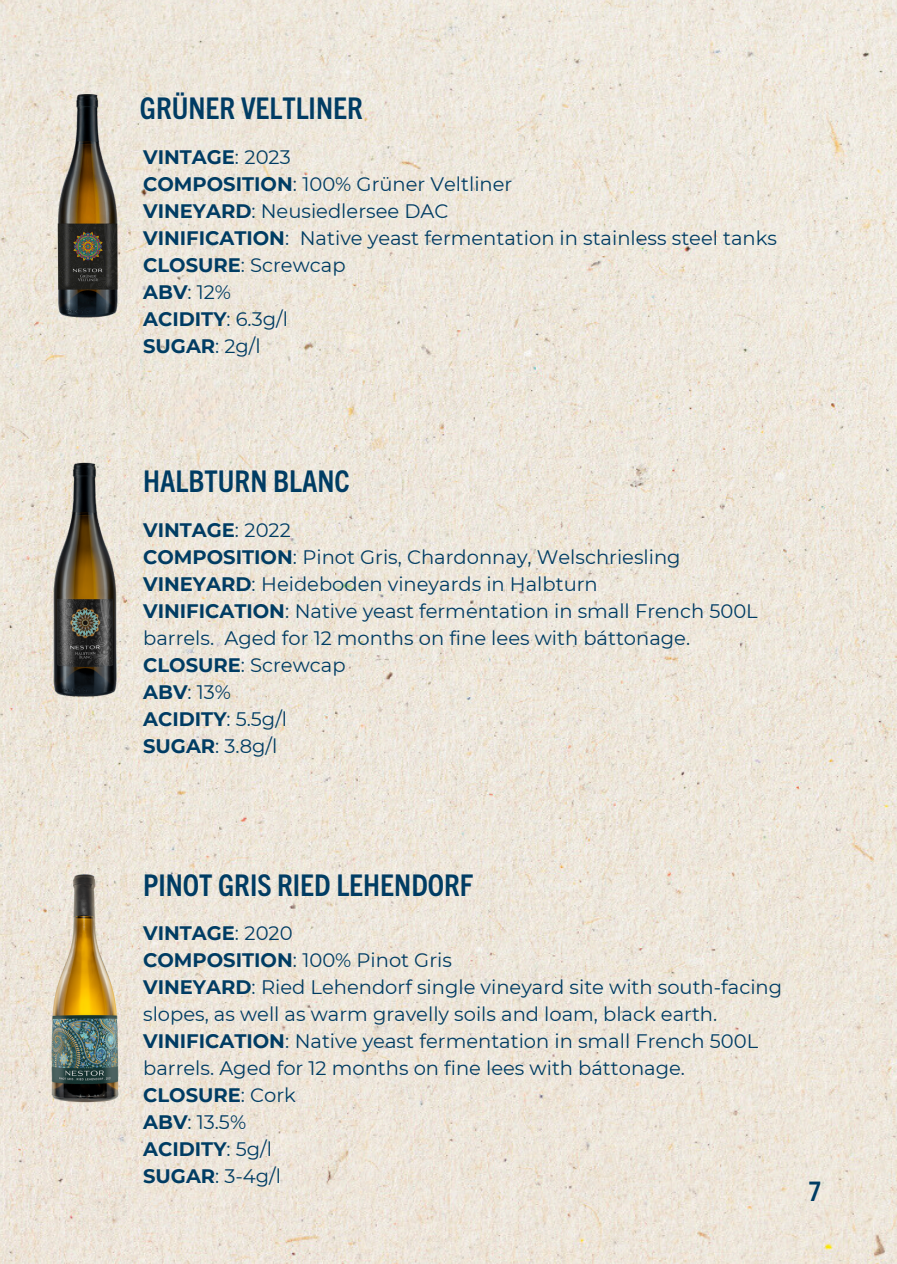
<style>
.page{position:relative;width:897px;height:1264px;background:#fff}
.page>*{position:absolute;margin:0;border:0;box-sizing:border-box;transform-origin:0 0}
.t1{font:700 condensed 30px "Trade Gothic Next LT Pro";color:#003c63}
.t2{font:700 condensed 27px "Trade Gothic Next LT Pro";color:#003c63}
.t3{font:19.5px/27px "Montserrat";color:#003c63}
.t4{font:700 19.5px "Montserrat";color:#003c63}
.s1{font-weight:400}
.s2{font-weight:700}
</style>
<div class="page">
<img style="left:0;top:0;width:897px;height:1263px">
<img style="left:51px;top:862px;width:68px;height:252px">
<img style="left:44px;top:83px;width:82px;height:247px">
<img style="left:53px;top:462px;width:63px;height:235px">
<p class="t1" style="left:140px;top:87px;width:224px">GRÜNER VELTLINER</p>
<p class="t4" style="left:143px;top:145px;width:149px">VINTAGE<span class="s1">: 2023</span></p>
<p class="t3" style="left:143px;top:170px;width:371px"><span class="s2">COMPOSITION</span>: 100% Grüner Veltliner</p>
<p class="t3" style="left:143px;top:197px;width:307px"><span class="s2">VINEYARD</span>: Neusiedlersee DAC</p>
<p class="t3" style="left:143px;top:224px;width:635px"><span class="s2">VINIFICATION</span>: Native yeast fermentation in stainless steel tanks</p>
<p class="t3" style="left:143px;top:251px;width:204px"><span class="s2">CLOSURE</span>: Screwcap<br><span class="s2">ABV</span>: 12%<br><span class="s2">ACIDITY</span>: 6.3g/l</p>
<p class="t4" style="left:143px;top:334px;width:119px">SUGAR<span class="s1">: 2g/l</span></p>
<p class="t1" style="left:143px;top:460px;width:208px">HALBTURN BLANC</p>
<h1 class="t4" style="left:143px;top:518px;width:149px">VINTAGE<span class="s1">: 2022</span></h1>
<p class="t3" style="left:143px;top:543px;width:539px"><span class="s2">COMPOSITION</span>: Pinot Gris, Chardonnay, Welschriesling</p>
<p class="t3" style="left:143px;top:570px;width:456px"><span class="s2">VINEYARD</span>: Heideboden vineyards in Halbturn</p>
<p class="t3" style="left:143px;top:597px;width:616px"><span class="s2">VINIFICATION</span>: Native yeast fermentation in small French 500L barrels. Aged for 12 months on fine lees with báttonage.</p>
<p class="t3" style="left:143px;top:651px;width:204px"><span class="s2">CLOSURE</span>: Screwcap</p>
<p class="t3" style="left:143px;top:678px;width:89px"><span class="s2">ABV</span>: 13%</p>
<p class="t4" style="left:143px;top:707px;width:145px">ACIDITY<span class="s1">: 5.5g/l</span></p>
<p class="t3" style="left:143px;top:732px;width:136px"><span class="s2">SUGAR</span>: 3.8g/l</p>
<p class="t1" style="left:143px;top:863px;width:332px">PINOT GRIS RIED LEHENDORF</p>
<p class="t4" style="left:143px;top:921px;width:151px">VINTAGE<span class="s1">: 2020</span></p>
<p class="t3" style="left:143px;top:946px;width:310px"><span class="s2">COMPOSITION</span>: 100% Pinot Gris</p>
<h1 class="t3" style="left:143px;top:973px;width:640px"><span class="s2">VINEYARD</span>: Ried Lehendorf single vineyard site with south-facing slopes, as well as warm gravelly soils and loam, black earth.</h1>
<p class="t3" style="left:143px;top:1027px;width:616px"><span class="s2">VINIFICATION</span>: Native yeast fermentation in small French 500L barrels. Aged for 12 months on fine lees with báttonage.</p>
<p class="t4" style="left:143px;top:1083px;width:154px">CLOSURE<span class="s1">: Cork</span></p>
<p class="t3" style="left:143px;top:1108px;width:105px"><span class="s2">ABV</span>: 13.5%</p>
<p class="t4" style="left:143px;top:1137px;width:130px">ACIDITY<span class="s1">: 5g/l</span></p>
<p class="t3" style="left:143px;top:1162px;width:139px"><span class="s2">SUGAR</span>: 3-4g/l</p>
<p class="t2" style="left:808px;top:1172px;width:14px">7</p>
</div>
